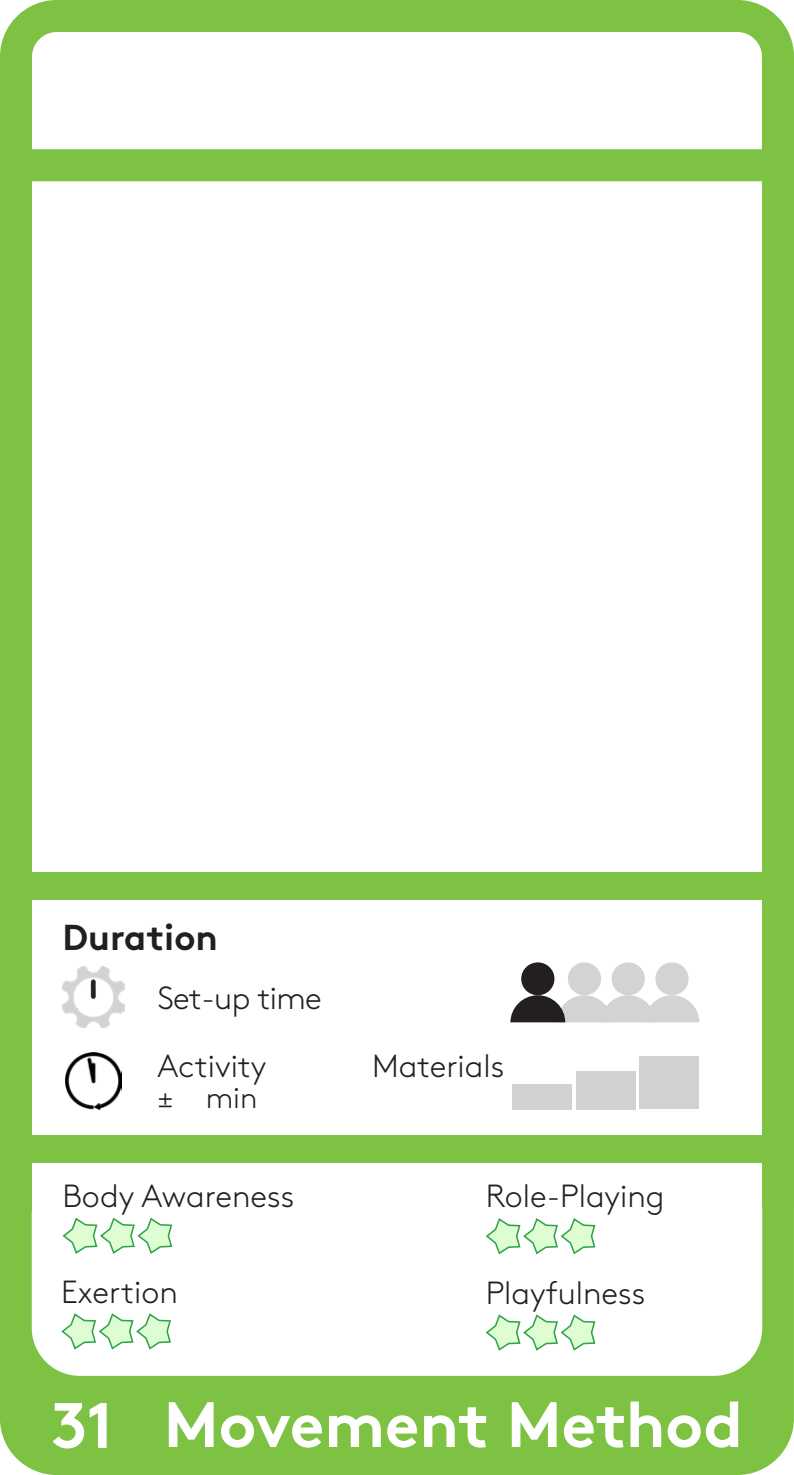
<style>
.page{position:relative;width:794px;height:1475px;background:#fff}
.page>*{position:absolute;margin:0;border:0;box-sizing:border-box;transform-origin:0 0}
.titel_aktivitet{font:700 64px "Brown Std";color:#fff}
.t1{font:700 36px "Brown Std";color:#231f20}
.t2{font:300 32px/68px "Brown Std";color:#231f20}
.t3{font:300 30px "Brown Std";color:#231f20}
</style>
<div class="page">
<div style="left:0;top:1135px;width:794px;height:339px;background:#7ec244"></div>
<svg style="left:32px;top:1162px;width:730px;height:213px"></svg>
<svg style="left:16px;top:0;width:778px;height:182px"></svg>
<svg style="left:0;top:17px;width:16px;height:163px;background:#87c651"></svg>
<div style="left:0;top:180px;width:32px;height:1030px;background:#7ec243"></div>
<div style="left:762px;top:178px;width:32px;height:1028px;background:#7ec243"></div>
<div style="left:28px;top:872px;width:738px;height:27px;background:#7ec243"></div>
<svg style="left:62px;top:1216px;width:111px;height:38px"></svg>
<svg style="left:485px;top:1216px;width:111px;height:39px"></svg>
<svg style="left:485px;top:1312px;width:111px;height:39px"></svg>
<svg style="left:60px;top:1311px;width:112px;height:39px"></svg>
<div style="left:512px;top:1083px;width:60px;height:26px;background:#d1d2d4"></div>
<div style="left:576px;top:1070px;width:60px;height:39px;background:#d1d2d4"></div>
<div style="left:639px;top:1056px;width:60px;height:53px;background:#d1d2d4"></div>
<div style="left:568px;top:962px;width:33px;height:33px;background:#d2d3d2;border-radius:50%"></div>
<div style="left:521px;top:962px;width:33px;height:33px;background:#231f20;border-radius:50%"></div>
<div style="left:611px;top:962px;width:34px;height:33px;background:#d2d3d2;border-radius:50%"></div>
<div style="left:655px;top:962px;width:33px;height:33px;background:#d2d3d2;border-radius:50%"></div>
<svg style="left:510px;top:995px;width:189px;height:27px"></svg>
<img style="left:65px;top:1052px;width:57px;height:57px">
<img style="left:63px;top:966px;width:62px;height:61px">
<p class="t1" style="left:63px;top:915px;width:157px">Duration</p>
<p class="t2" style="left:157px;top:964px;width:166px">Set-up time<br>Activity</p>
<p class="t3" style="left:157px;top:1080px;width:101px">± min</p>
<p class="t2" style="left:372px;top:1032px;width:134px">Materials</p>
<p class="t2" style="left:63px;top:1162px;width:233px">Body Awareness</p>
<p class="t2" style="left:486px;top:1162px;width:180px">Role-Playing</p>
<p class="t2" style="left:61px;top:1258px;width:118px">Exertion</p>
<p class="t2" style="left:486px;top:1258px;width:161px">Playfulness</p>
<p class="titel_aktivitet" style="left:51px;top:1385px;width:64px">31</p>
<h1 class="titel_aktivitet" style="left:164px;top:1385px;width:581px">Movement Method</h1>
</div>
